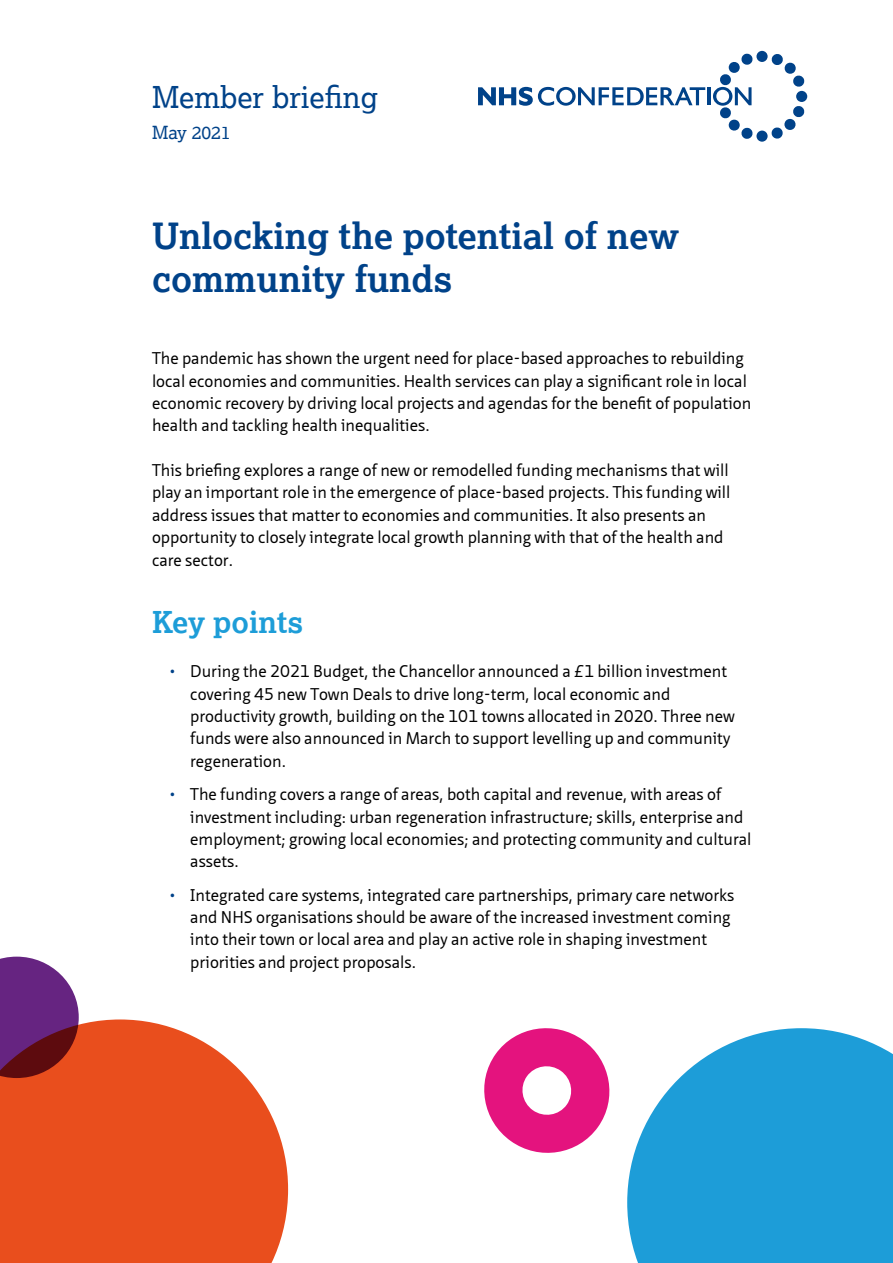
<style>
.page{position:relative;width:893px;height:1263px;background:#fff}
.page>*{position:absolute;margin:0;border:0;box-sizing:border-box;transform-origin:0 0}
.t1{font:700 36px/43.2px "Lexia";color:#004289}
.t2{font:30px "Lexia";color:#004289}
.t3{font:700 30px "Lexia";color:#1d9dd8}
.t4{font:18px "Lexia";color:#004289}
.t5{font:16.5px/22.4px "Neue Sans";color:#000}
.s1{color:#004289}
</style>
<div class="page">
<svg style="left:478px;top:87px;width:227px;height:19px"></svg>
<hr style="left:707px;top:87px;width:4px;height:18px;background:#004289">
<div style="left:756px;top:51px;width:12px;height:11px;background:#004289;border-radius:50%"></div>
<svg style="left:771px;top:54px;width:36px;height:85px"></svg>
<div style="left:756px;top:131px;width:12px;height:11px;background:#004289;border-radius:50%"></div>
<svg style="left:713px;top:53px;width:40px;height:86px"></svg>
<svg style="left:0;top:957px;width:79px;height:62px"></svg>
<svg style="left:484px;top:1028px;width:126px;height:125px"></svg>
<svg style="left:0;top:1019px;width:288px;height:244px;background:#e35b34"></svg>
<svg style="left:627px;top:1028px;width:266px;height:235px;background:#38a8dc"></svg>
<h2 class="t2" style="left:152px;top:78px;width:227px">Member briefing</h2>
<p class="t4" style="left:152px;top:121px;width:80px">May 2021</p>
<h1 class="t1" style="left:152px;top:213px;width:529px">Unlocking the potential of new community funds</h1>
<p class="t5" style="left:152px;top:348px;width:601px">The pandemic has shown the urgent need for place-based approaches to rebuilding local economies and communities. Health services can play a significant role in local economic recovery by driving local projects and agendas for the benefit of population health and tackling health inequalities.</p>
<p class="t5" style="left:152px;top:459px;width:580px">This briefing explores a range of new or remodelled funding mechanisms that will play an important role in the emergence of place-based projects. This funding will address issues that matter to economies and communities. It also presents an opportunity to closely integrate local growth planning with that of the health and care sector.</p>
<h2 class="t3" style="left:152px;top:603px;width:153px">Key points</h2>
<p class="t5" style="left:190px;top:661px;width:546px;text-indent:-21px"><span class="s1">•</span> During the 2021 Budget, the Chancellor announced a £1 billion investment covering 45 new Town Deals to drive long-term, local economic and productivity growth, building on the 101 towns allocated in 2020. Three new funds were also announced in March to support levelling up and community regeneration.</p>
<p class="t5" style="left:190px;top:783px;width:563px;text-indent:-21px"><span class="s1">•</span> The funding covers a range of areas, both capital and revenue, with areas of investment including: urban regeneration infrastructure; skills, enterprise and employment; growing local economies; and protecting community and cultural assets.</p>
<p class="t5" style="left:190px;top:884px;width:545px;text-indent:-21px"><span class="s1">•</span> Integrated care systems, integrated care partnerships, primary care networks and NHS organisations should be aware of the increased investment coming into their town or local area and play an active role in shaping investment priorities and project proposals.</p>
</div>
